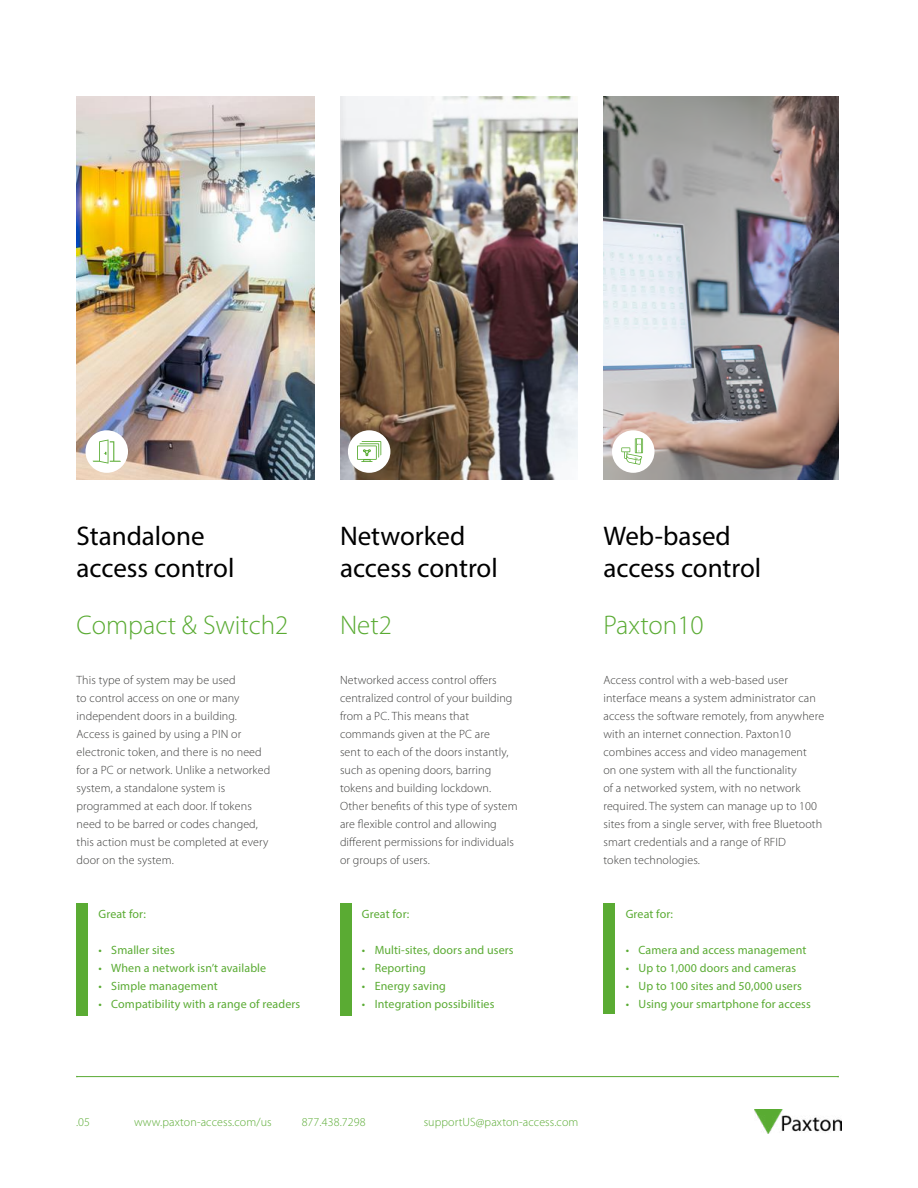
<style>
.page{position:relative;width:918px;height:1188px;background:#fff}
.page>*{position:absolute;margin:0;border:0;box-sizing:border-box;transform-origin:0 0}
.t1{font:27px/32.4px "Myriad Pro";color:#000}
.t2{font:300 27px "Myriad Pro";color:#5aab33}
.t3{font:300 12px/18px "Myriad Pro";letter-spacing:.01em;color:#3c3c3b}
.t4{font:12px "Myriad Pro";letter-spacing:.01em;color:#5aab33}
.t5{font:300 12px "Myriad Pro";letter-spacing:.01em;color:#5aab33}
</style>
<div class="page">
<div style="left:603px;top:903px;width:12px;height:111px;background:#5aab33"></div>
<hr style="left:77px;top:1076px;width:761px;height:1px;background:#5aab33">
<img style="left:603px;top:97px;width:236px;height:383px">
<div style="left:340px;top:903px;width:12px;height:113px;background:#5aab33"></div>
<img style="left:340px;top:97px;width:238px;height:383px">
<div style="left:77px;top:903px;width:11px;height:113px;background:#5aab33"></div>
<img style="left:77px;top:97px;width:238px;height:383px">
<img style="left:754px;top:1109px;width:87px;height:25px">
<div style="left:85px;top:430px;width:43px;height:43px;background:#fff;border-radius:50%"></div>
<div style="left:348px;top:430px;width:42px;height:43px;background:#fff;border-radius:50%"></div>
<div style="left:612px;top:430px;width:43px;height:43px;background:#fff;border-radius:50%"></div>
<svg style="left:93px;top:440px;width:28px;height:24px"></svg>
<svg style="left:357px;top:441px;width:24px;height:21px"></svg>
<svg style="left:621px;top:438px;width:22px;height:27px"></svg>
<h1 class="t1" style="left:77px;top:519px;width:159px">Standalone access control</h1>
<h1 class="t2" style="left:77px;top:609px;width:213px">Compact &amp; Switch2</h1>
<p class="t3" style="left:77px;top:671px;width:195px">This type of system may be used<br>to control access on one or many independent doors in a building.<br>Access is gained by using a PIN or electronic token, and there is no need for a PC or network. Unlike a networked system, a standalone system is programmed at each door. If tokens need to be barred or codes changed, this action must be completed at every door on the system.</p>
<p class="t4" style="left:99px;top:907px;width:49px">Great for:</p>
<p class="t4" style="left:99px;top:943px;width:78px">• Smaller sites</p>
<p class="t4" style="left:99px;top:961px;width:169px">• When a network isn’t available</p>
<p class="t4" style="left:99px;top:979px;width:121px">• Simple management</p>
<p class="t4" style="left:99px;top:997px;width:203px">• Compatibility with a range of readers</p>
<h1 class="t1" style="left:340px;top:519px;width:159px">Networked access control</h1>
<h1 class="t2" style="left:340px;top:609px;width:53px">Net2</h1>
<p class="t3" style="left:340px;top:671px;width:179px">Networked access control offers centralized control of your building from a PC. This means that commands given at the PC are<br>sent to each of the doors instantly, such as opening doors, barring tokens and building lockdown.<br>Other benefits of this type of system are flexible control and allowing different permissions for individuals or groups of users.</p>
<p class="t4" style="left:362px;top:907px;width:49px">Great for:</p>
<p class="t4" style="left:362px;top:943px;width:153px">• Multi-sites, doors and users</p>
<p class="t4" style="left:362px;top:961px;width:66px">• Reporting</p>
<p class="t4" style="left:362px;top:979px;width:85px">• Energy saving</p>
<p class="t4" style="left:362px;top:997px;width:134px">• Integration possibilities</p>
<h1 class="t1" style="left:603px;top:519px;width:159px">Web-based access control</h1>
<h1 class="t2" style="left:603px;top:609px;width:102px">Paxton10</h1>
<p class="t3" style="left:603px;top:671px;width:222px">Access control with a web-based user interface means a system administrator can access the software remotely, from anywhere with an internet connection. Paxton10 combines access and video management<br>on one system with all the functionality<br>of a networked system, with no network required. The system can manage up to 100 sites from a single server, with free Bluetooth smart credentials and a range of RFID<br>token technologies.</p>
<p class="t4" style="left:626px;top:907px;width:49px">Great for:</p>
<p class="t4" style="left:626px;top:943px;width:182px">• Camera and access management</p>
<p class="t4" style="left:626px;top:961px;width:172px">• Up to 1,000 doors and cameras</p>
<p class="t4" style="left:626px;top:979px;width:178px">• Up to 100 sites and 50,000 users</p>
<p class="t4" style="left:626px;top:997px;width:187px">• Using your smartphone for access</p>
<p class="t5" style="left:76px;top:1115px;width:16px">.05</p>
<p class="t5" style="left:134px;top:1115px;width:139px">www.paxton-access.com/us</p>
<p class="t5" style="left:302px;top:1115px;width:66px">877.438.7298</p>
<p class="t5" style="left:424px;top:1115px;width:156px">supportUS@paxton-access.com</p>
</div>
